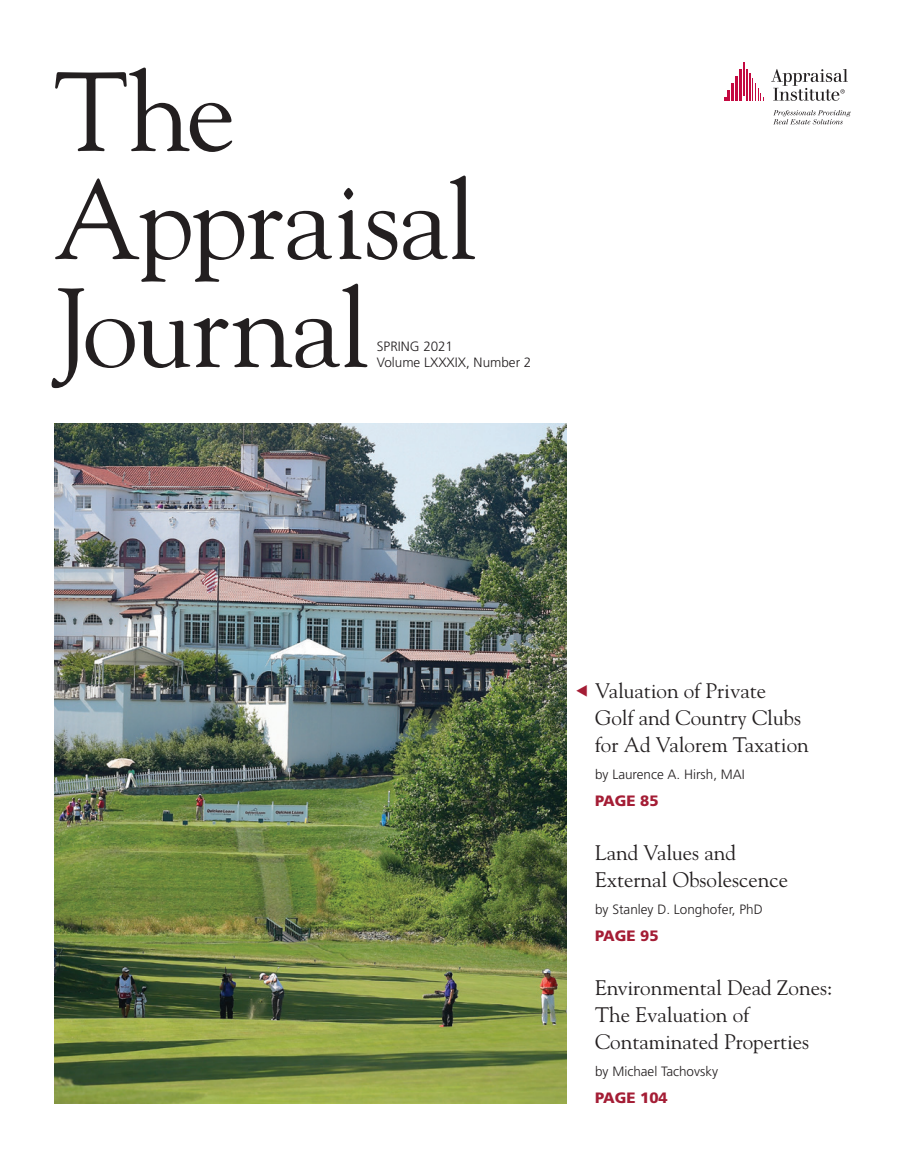
<style>
.page{position:relative;width:905px;height:1161px;background:#fff}
.page>*{position:absolute;margin:0;border:0;box-sizing:border-box;transform-origin:0 0}
.t1{font:111.6px/108px "Goudy";letter-spacing:-.02em;color:#231f20}
.t2{font:21px/27px "Goudy";color:#231f20}
.t3{font:900 15px "Frutiger";color:#a41d35}
.t4{font:300 13.5px/16.5px "Frutiger";color:#231f20}
.s1{font-family:"European Pi Three";font-size:15px;color:#a41d35}
</style>
<div class="page">
<svg style="left:773px;top:110px;width:77px;height:14px"></svg>
<hr style="left:743px;top:62px;width:1px;height:34px;background:#c40941">
<svg style="left:724px;top:83px;width:9px;height:18px"></svg>
<hr style="left:735px;top:76px;width:2px;height:25px;background:#c40941">
<hr style="left:739px;top:69px;width:2px;height:32px;background:#c40941">
<hr style="left:746px;top:69px;width:1px;height:32px;background:#c40941">
<svg style="left:749px;top:73px;width:15px;height:28px"></svg>
<svg style="left:771px;top:69px;width:76px;height:32px"></svg>
<img style="left:54px;top:424px;width:512px;height:679px">
<h1 class="t1" style="left:54px;top:55px;width:424px">The<br>Appraisal<br>Journal</h1>
<p class="t4" style="left:377px;top:338px;width:156px">SPRING 2021<br>Volume LXXXIX, Number 2</p>
<p class="t2" style="left:595px;top:677px;width:215px;text-indent:-19px"><span class="s1">F</span> Valuation of Private<br>Golf and Country Clubs for Ad Valorem Taxation</p>
<p class="t4" style="left:595px;top:766px;width:151px">by Laurence A. Hirsh, MAI</p>
<p class="t3" style="left:595px;top:792px;width:65px">PAGE 85</p>
<p class="t2" style="left:595px;top:839px;width:195px">Land Values and<br>External Obsolescence</p>
<p class="t4" style="left:595px;top:901px;width:169px">by Stanley D. Longhofer, PhD</p>
<p class="t3" style="left:595px;top:927px;width:65px">PAGE 95</p>
<p class="t2" style="left:595px;top:974px;width:239px">Environmental Dead Zones:<br>The Evaluation of<br>Contaminated Properties</p>
<p class="t4" style="left:595px;top:1063px;width:124px">by Michael Tachovsky</p>
<p class="t3" style="left:595px;top:1089px;width:74px">PAGE 104</p>
</div>
